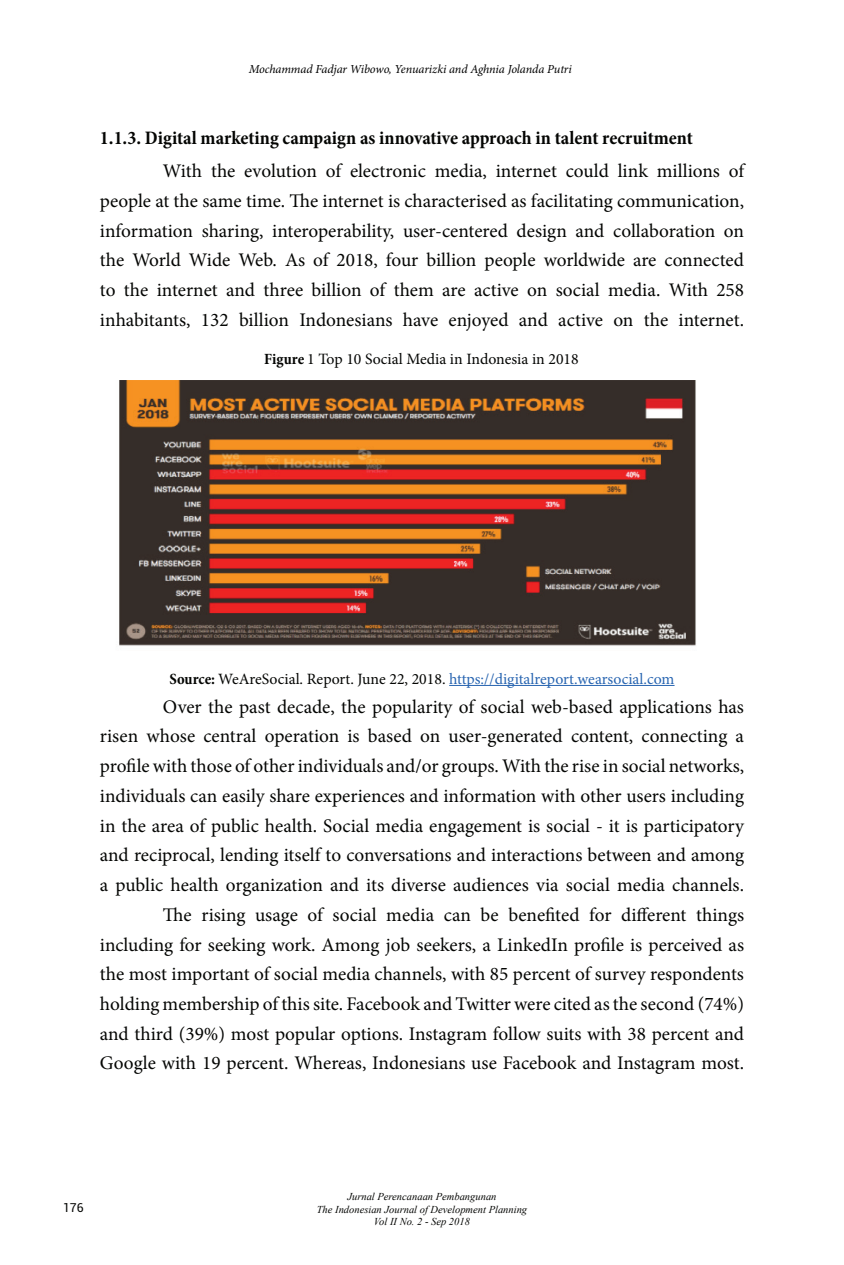
<style>
.page{position:relative;width:844px;height:1265px;background:#fff}
.page>*{position:absolute;margin:0;border:0;box-sizing:border-box;transform-origin:0 0}
.t1{font:19.25px/29.8px "Minion Pro";color:#040503;text-align:justify}
.t2{font:700 condensed 19.25px "Minion Pro";color:#040503}
.t3{font:15.75px "Minion Pro";color:#2865b1}
.t4{font:15.75px "Minion Pro";color:#040503}
.t5{font:italic 12.25px "Minion Pro";letter-spacing:-.01em;color:#000}
.t6{font:12.25px "Roboto";color:#040503}
.t7{font:italic 10.5px/12.6px "Times New Roman";color:#040503;text-align:center}
.s1{font-weight:700;font-stretch:condensed}
.s2{font-weight:700;font-stretch:condensed;color:#040503}
.s3{color:#040503}
</style>
<div class="page">
<img style="left:119px;top:380px;width:577px;height:266px">
<hr style="left:449px;top:685px;width:225px;height:1px;background:#2865b1">
<p class="t5" style="left:249px;top:61px;width:324px">Mochammad Fadjar Wibowo, Yenuarizki and Aghnia Jolanda Putri</p>
<p class="t2" style="left:100px;top:124px;width:594px">1.1.3. Digital marketing campaign as innovative approach in talent recruitment</p>
<p class="t1" style="left:100px;top:156px;width:645px;text-indent:63px">With the evolution of electronic media, internet could link millions of people at the same time. The internet is characterised as facilitating communication, information sharing, interoperability, user-centered design and collaboration on the World Wide Web. As of 2018, four billion people worldwide are connected to the internet and three billion of them are active on social media. With 258 inhabitants, 132 billion Indonesians have enjoyed and active on the internet.</p>
<p class="t4" style="left:264px;top:348px;width:316px"><span class="s1">Figure</span> 1 Top 10 Social Media in Indonesia in 2018</p>
<p class="t3" style="left:169px;top:668px;width:506px"><span class="s2">Source:</span> <span class="s3">WeAreSocial. Report. June 22, 2018.</span> https://digitalreport.wearsocial.com</p>
<p class="t1" style="left:100px;top:692px;width:645px;text-align:right">Over the past decade, the popularity of social web-based applications has<br>risen whose central operation is based on user-generated content, connecting a profile with those of other individuals and/or groups. With the rise in social networks, individuals can easily share experiences and information with other users including in the area of public health. Social media engagement is social - it is participatory and reciprocal, lending itself to conversations and interactions between and among a public health organization and its diverse audiences via social media channels.<br>The rising usage of social media can be benefited for different things including for seeking work. Among job seekers, a LinkedIn profile is perceived as the most important of social media channels, with 85 percent of survey respondents holding membership of this site. Facebook and Twitter were cited as the second (74%) and third (39%) most popular options. Instagram follow suits with 38 percent and Google with 19 percent. Whereas, Indonesians use Facebook and Instagram most.</p>
<p class="t6" style="left:63px;top:1199px;width:22px">176</p>
<p class="t7" style="left:317px;top:1190px;width:212px">Jurnal Perencanaan Pembangunan<br>The Indonesian Journal of Development Planning<br>Vol II No. 2 - Sep 2018</p>
</div>
